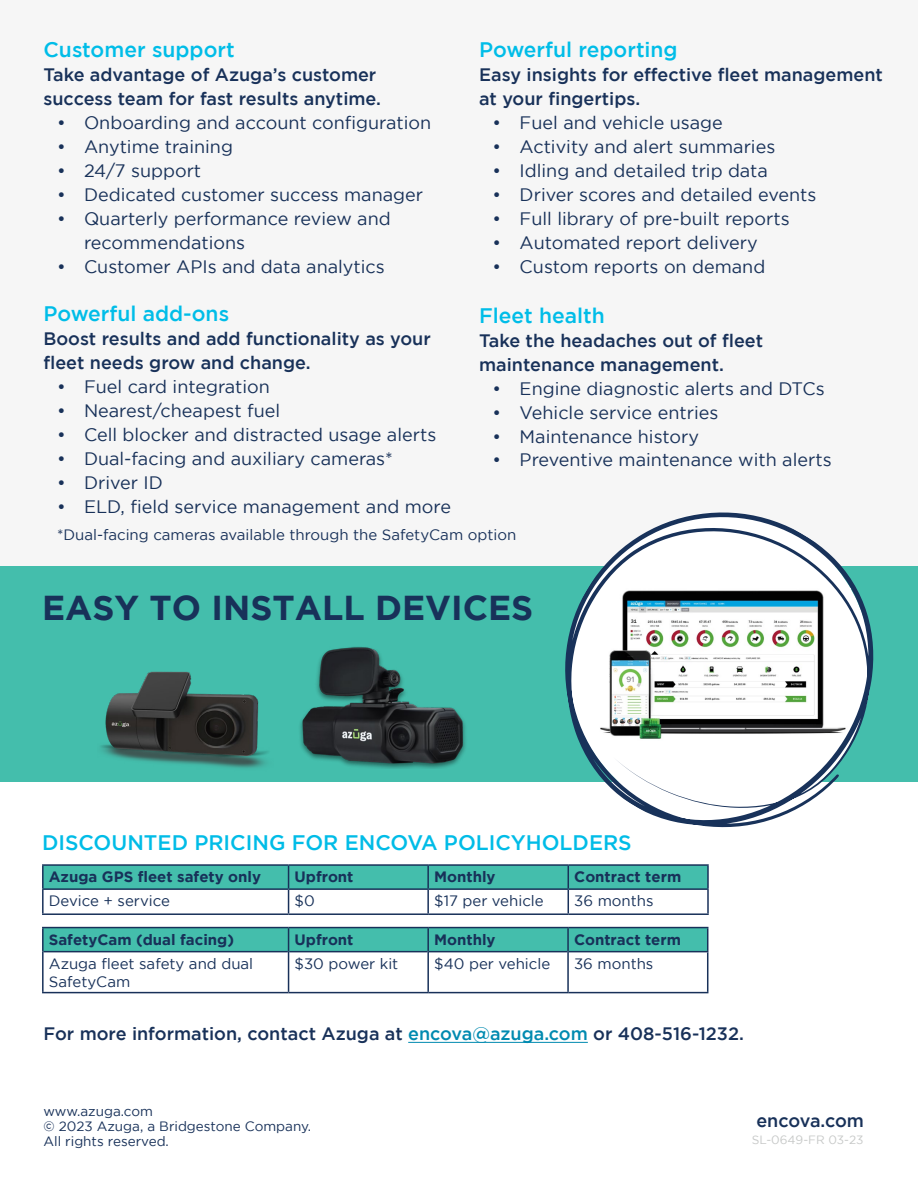
<style>
.page{position:relative;width:918px;height:1188px;background:#fff}
.page>*{position:absolute;margin:0;border:0;box-sizing:border-box;transform-origin:0 0}
.t1{font:700 34.5px "Gotham";color:#183159}
.t2{font:500 21px "Gotham";color:#00bde8}
.t3{font:500 21px "Gotham";color:#00bce7}
.t4{font:18px/24px "Gotham";color:#183159}
.t5{font:500 18px/24px "Gotham";color:#183159}
.t6{font:15px/18px "Gotham";color:#183159}
.t7{font:700 15px "Gotham";color:#183159}
.t8{font:13.5px/15px "Gotham";color:#183159}
.t9{font:12px "Gotham";color:#c7c9c8}
.s1{color:#008ab0}
</style>
<div class="page">
<div style="left:0;top:0;width:918px;height:566px;background:#f6f6f6"></div>
<div style="left:0;top:566px;width:918px;height:216px;background:#44beac"></div>
<hr style="left:42px;top:864px;width:247px;height:2px;background:#183159">
<hr style="left:42px;top:866px;width:2px;height:22px;background:#183159">
<hr style="left:42px;top:888px;width:247px;height:2px;background:#183159">
<hr style="left:42px;top:890px;width:2px;height:23px;background:#183159">
<hr style="left:568px;top:888px;width:141px;height:2px;background:#183159">
<hr style="left:707px;top:890px;width:2px;height:23px;background:#183159">
<hr style="left:42px;top:913px;width:247px;height:2px;background:#183159">
<hr style="left:568px;top:913px;width:141px;height:2px;background:#183159">
<hr style="left:428px;top:864px;width:140px;height:2px;background:#183159">
<hr style="left:428px;top:913px;width:140px;height:2px;background:#183159">
<hr style="left:289px;top:864px;width:139px;height:2px;background:#183159">
<svg style="left:43px;top:865px;width:665px;height:48px"></svg>
<hr style="left:427px;top:890px;width:2px;height:23px;background:#183159">
<hr style="left:289px;top:913px;width:139px;height:2px;background:#183159">
<hr style="left:569px;top:927px;width:139px;height:1px;background:#183159">
<hr style="left:707px;top:952px;width:1px;height:40px;background:#183159">
<hr style="left:569px;top:992px;width:139px;height:1px;background:#183159">
<hr style="left:42px;top:927px;width:247px;height:1px;background:#183159">
<hr style="left:42px;top:928px;width:2px;height:24px;background:#183159">
<hr style="left:42px;top:952px;width:2px;height:40px;background:#183159">
<hr style="left:42px;top:992px;width:247px;height:1px;background:#183159">
<hr style="left:289px;top:927px;width:139px;height:1px;background:#183159">
<svg style="left:43px;top:928px;width:665px;height:24px;background:#41b5a6"></svg>
<hr style="left:288px;top:952px;width:1px;height:40px;background:#183159">
<hr style="left:289px;top:992px;width:139px;height:1px;background:#183159">
<hr style="left:428px;top:927px;width:141px;height:1px;background:#183159">
<hr style="left:427px;top:928px;width:2px;height:24px;background:#183159">
<hr style="left:567px;top:928px;width:2px;height:24px;background:#183159">
<hr style="left:427px;top:952px;width:2px;height:40px;background:#183159">
<hr style="left:567px;top:952px;width:2px;height:40px;background:#183159">
<hr style="left:428px;top:992px;width:141px;height:1px;background:#183159">
<hr style="left:408px;top:1042px;width:180px;height:1px;background:#008ab0">
<svg style="left:504px;top:512px;width:370px;height:376px;fill:#fff"></svg>
<img style="left:300px;top:647px;width:166px;height:122px">
<img style="left:100px;top:671px;width:168px;height:97px">
<p class="t2" style="left:479px;top:38px;width:200px">Powerful reporting</p>
<p class="t5" style="left:479px;top:63px;width:405px">Easy insights for effective fleet management at your fingertips.</p>
<p class="t4" style="left:493px;top:111px;width:232px">• Fuel and vehicle usage</p>
<p class="t4" style="left:493px;top:135px;width:284px">• Activity and alert summaries</p>
<p class="t4" style="left:493px;top:159px;width:277px">• Idling and detailed trip data</p>
<p class="t4" style="left:493px;top:183px;width:325px">• Driver scores and detailed events</p>
<p class="t4" style="left:493px;top:207px;width:299px">• Full library of pre-built reports</p>
<p class="t4" style="left:493px;top:231px;width:266px">• Automated report delivery</p>
<p class="t4" style="left:493px;top:255px;width:274px">• Custom reports on demand</p>
<p class="t2" style="left:44px;top:38px;width:193px">Customer support</p>
<p class="t5" style="left:44px;top:63px;width:339px">Take advantage of Azuga’s customer success team for fast results anytime.</p>
<p class="t4" style="left:57px;top:111px;width:376px">• Onboarding and account configuration</p>
<p class="t4" style="left:57px;top:135px;width:177px">• Anytime training</p>
<p class="t4" style="left:57px;top:159px;width:146px">• 24/7 support</p>
<p class="t4" style="left:57px;top:183px;width:368px">• Dedicated customer success manager</p>
<p class="t4" style="left:84px;top:207px;width:308px;text-indent:-27px">• Quarterly performance review and recommendations</p>
<p class="t4" style="left:57px;top:255px;width:329px">• Customer APIs and data analytics</p>
<p class="t2" style="left:44px;top:302px;width:187px">Powerful add-ons</p>
<p class="t5" style="left:44px;top:326px;width:389px">Boost results and add functionality as your fleet needs grow and change.</p>
<p class="t4" style="left:57px;top:374px;width:214px">• Fuel card integration</p>
<p class="t4" style="left:57px;top:398px;width:225px">• Nearest/cheapest fuel</p>
<p class="t4" style="left:57px;top:422px;width:381px">• Cell blocker and distracted usage alerts</p>
<p class="t4" style="left:57px;top:446px;width:337px">• Dual-facing and auxiliary cameras*</p>
<p class="t4" style="left:57px;top:470px;width:107px">• Driver ID</p>
<p class="t4" style="left:57px;top:494px;width:396px">• ELD, field service management and more</p>
<p class="t6" style="left:57px;top:525px;width:461px">*Dual-facing cameras available through the SafetyCam option</p>
<p class="t2" style="left:479px;top:303px;width:127px">Fleet health</p>
<p class="t5" style="left:479px;top:328px;width:286px">Take the headaches out of fleet maintenance management.</p>
<p class="t4" style="left:493px;top:376px;width:334px">• Engine diagnostic alerts and DTCs</p>
<p class="t4" style="left:493px;top:400px;width:227px">• Vehicle service entries</p>
<p class="t4" style="left:493px;top:424px;width:208px">• Maintenance history</p>
<p class="t4" style="left:493px;top:448px;width:340px">• Preventive maintenance with alerts</p>
<h1 class="t1" style="left:42px;top:588px;width:493px">EASY TO INSTALL DEVICES</h1>
<p class="t3" style="left:42px;top:831px;width:591px">DISCOUNTED PRICING FOR ENCOVA POLICYHOLDERS</p>
<p class="t7" style="left:49px;top:868px;width:214px">Azuga GPS fleet safety only</p>
<p class="t7" style="left:295px;top:868px;width:60px">Upfront</p>
<p class="t7" style="left:434px;top:868px;width:63px">Monthly</p>
<p class="t7" style="left:574px;top:868px;width:108px">Contract term</p>
<p class="t6" style="left:49px;top:892px;width:123px">Device + service</p>
<p class="t6" style="left:295px;top:892px;width:22px">$0</p>
<p class="t6" style="left:434px;top:892px;width:111px">$17 per vehicle</p>
<p class="t6" style="left:574px;top:892px;width:81px">36 months</p>
<p class="t7" style="left:49px;top:931px;width:187px">SafetyCam (dual facing)</p>
<p class="t7" style="left:295px;top:931px;width:60px">Upfront</p>
<p class="t7" style="left:434px;top:931px;width:63px">Monthly</p>
<p class="t7" style="left:574px;top:931px;width:108px">Contract term</p>
<p class="t6" style="left:49px;top:954px;width:206px">Azuga fleet safety and dual<br>SafetyCam</p>
<p class="t6" style="left:295px;top:954px;width:105px">$30 power kit</p>
<p class="t6" style="left:434px;top:954px;width:118px">$40 per vehicle</p>
<p class="t6" style="left:574px;top:954px;width:81px">36 months</p>
<p class="t5" style="left:44px;top:1021px;width:702px">For more information, contact Azuga at <span class="s1">encova@azuga.com</span> or 408-516-1232.</p>
<p class="t8" style="left:44px;top:1103px;width:269px">www.azuga.com<br>© 2023 Azuga, a Bridgestone Company.<br>All rights reserved.</p>
<p class="t5" style="left:756px;top:1108px;width:109px">encova.com</p>
<p class="t9" style="left:752px;top:1133px;width:113px">SL-0649-FR 03-23</p>
</div>
